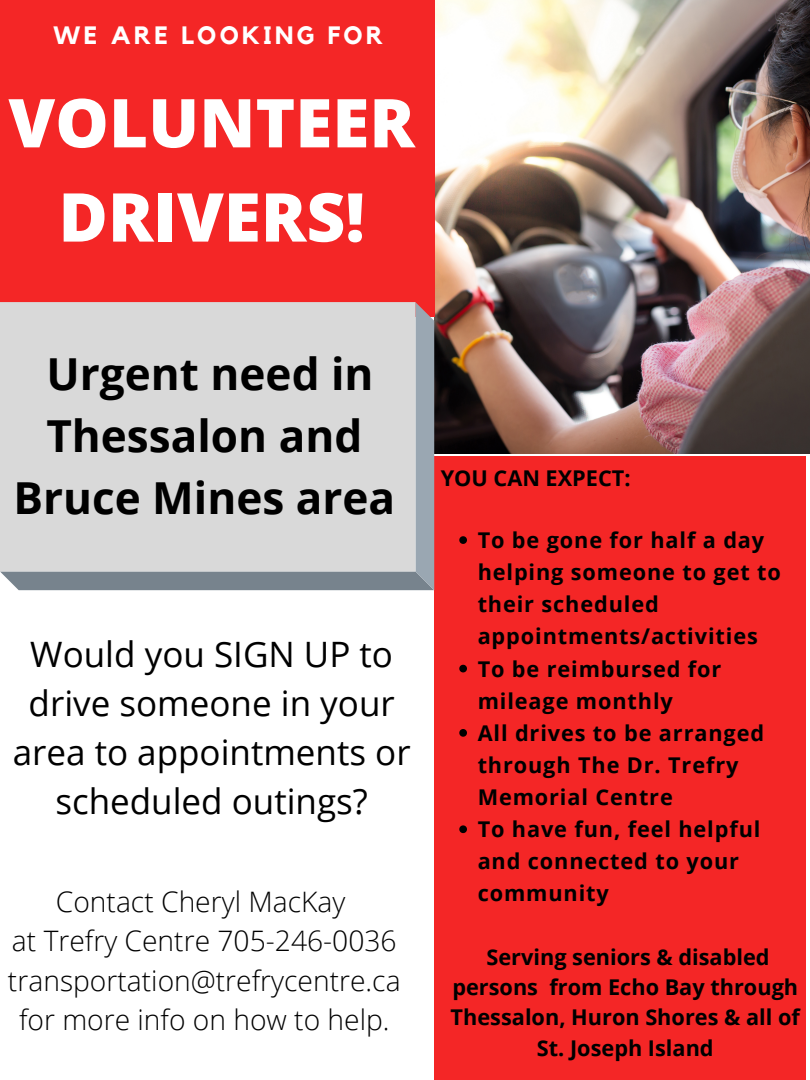
<style>
.page{position:relative;width:810px;height:1080px;background:#fff}
.page>*{position:absolute;margin:0;border:0;box-sizing:border-box;transform-origin:0 0}
.t1{font:800 67.44px/94.2px "Open Sans";color:#fff;text-align:center}
.t2{font:700 44.12px/61.8px "Open Sans";color:#000;text-align:center}
.t3{font:35px/48.8px "Open Sans";color:#000;text-align:center}
.t4{font:300 28.19px "Open Sans";color:#000}
.t5{font:700 25.06px "Kollektif";letter-spacing:.13em;color:#fff}
.t6{font:700 21.75px/32.1px "Open Sans";letter-spacing:.04em;color:#000}
.t7{font:700 21.75px/30.3px "Open Sans";color:#000;text-align:center}
</style>
<div class="page">
<div style="left:434px;top:457px;width:372px;height:623px;background:#f42626"></div>
<img style="left:434px;top:0;width:376px;height:454px">
<svg style="left:459px;top:536px;width:8px;height:8px"></svg>
<svg style="left:459px;top:665px;width:8px;height:7px"></svg>
<svg style="left:459px;top:729px;width:8px;height:8px"></svg>
<svg style="left:459px;top:825px;width:8px;height:8px"></svg>
<div style="left:0;top:0;width:435px;height:316px;background:#f42626"></div>
<svg style="left:0;top:302px;width:434px;height:288px;background:#8b949e"></svg>
<div style="left:0;top:302px;width:415px;height:269px;background:#d9d9d9"></div>
<p class="t5" style="left:53px;top:24px;width:332px">WE ARE LOOKING FOR</p>
<p class="t1" style="left:8px;top:74px;width:408px">VOLUNTEER<br>DRIVERS!</p>
<p class="t2" style="left:13px;top:342px;width:383px">Urgent need in<br>Thessalon and<br>Bruce Mines area</p>
<p class="t3" style="left:13px;top:629px;width:399px">Would you SIGN UP to drive someone in your area to appointments or scheduled outings?</p>
<p class="t4" style="left:56px;top:882px;width:291px">Contact Cheryl MacKay</p>
<p class="t4" style="left:12px;top:921px;width:386px">at Trefry Centre 705-246-0036</p>
<p class="t4" style="left:8px;top:960px;width:394px">transportation@trefrycentre.ca</p>
<p class="t4" style="left:19px;top:1000px;width:372px">for more info on how to help.</p>
<p class="t7" style="left:441px;top:463px;width:191px">YOU CAN EXPECT:</p>
<p class="t6" style="left:478px;top:523px;width:305px">To be gone for half a day helping someone to get to their scheduled appointments/activities</p>
<p class="t6" style="left:478px;top:652px;width:245px">To be reimbursed for mileage monthly</p>
<p class="t6" style="left:478px;top:716px;width:288px">All drives to be arranged through The Dr. Trefry<br>Memorial Centre</p>
<p class="t6" style="left:478px;top:813px;width:284px">To have fun, feel helpful and connected to your community</p>
<p class="t7" style="left:451px;top:941px;width:351px">Serving seniors &amp; disabled persons from Echo Bay through<br>Thessalon, Huron Shores &amp; all of<br>St. Joseph Island</p>
</div>
